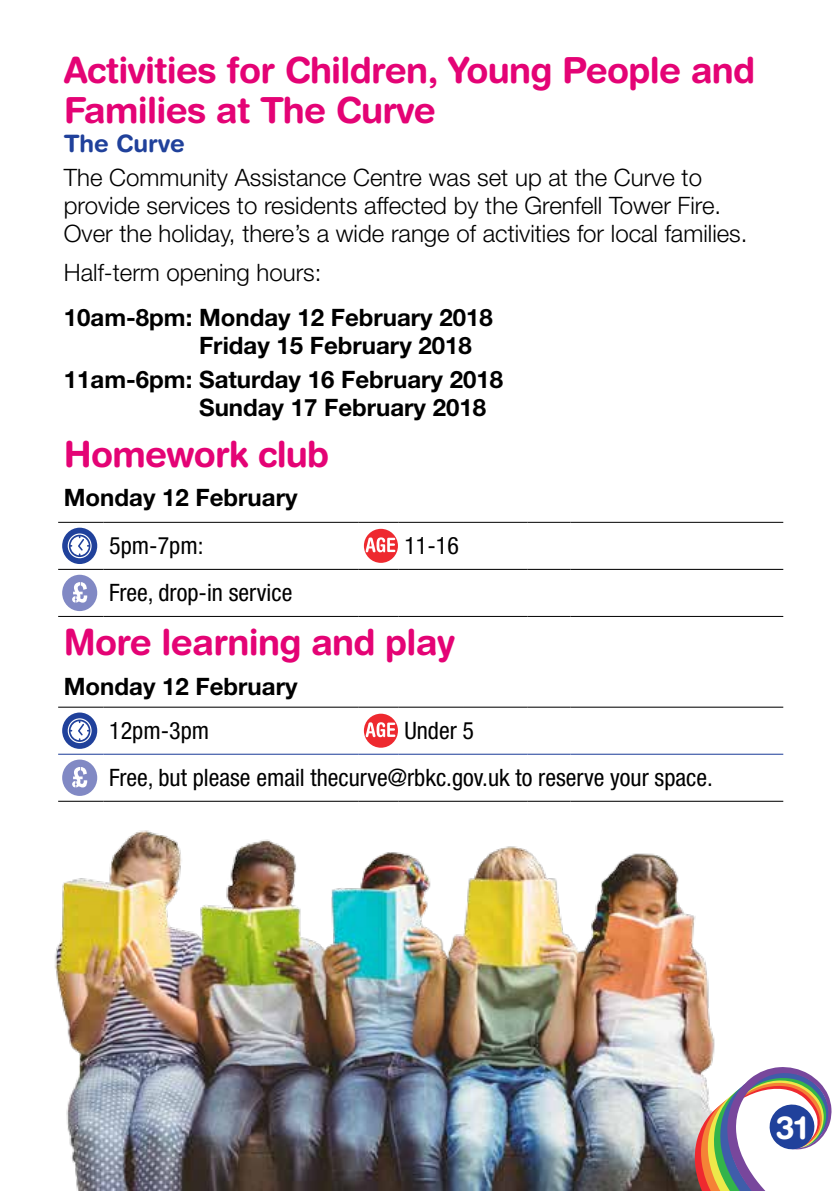
<style>
.page{position:relative;width:840px;height:1191px;background:#fff}
.page>*{position:absolute;margin:0;border:0;box-sizing:border-box;transform-origin:0 0}
.t1{font:700 36px/40px "Helvetica Rounded LT Std";letter-spacing:-.02em;color:#e40375}
.t2{font:700 32px "Helvetica Rounded LT Std";color:#fff}
.t3{font:300 24px/28px "Helvetica Neue LT Std";color:#000}
.t4{font:700 24px/28px "Helvetica Neue LT Std";color:#000}
.t5{font:condensed 24px/47px "Helvetica Neue LT Std";color:#000}
.t6{font:700 24px "Helvetica Rounded LT Std";color:#20419b}
</style>
<div class="page">
<hr style="left:570px;top:753px;width:212px;height:1px;background:#20419b">
<hr style="left:58px;top:522px;width:45px;height:1px;background:#000">
<hr style="left:103px;top:522px;width:255px;height:1px;background:#000">
<hr style="left:358px;top:522px;width:40px;height:1px;background:#000">
<hr style="left:398px;top:522px;width:64px;height:1px;background:#000">
<hr style="left:462px;top:522px;width:65px;height:1px;background:#000">
<hr style="left:527px;top:522px;width:43px;height:1px;background:#000">
<hr style="left:570px;top:522px;width:212px;height:1px;background:#000">
<hr style="left:58px;top:616px;width:45px;height:1px;background:#000">
<hr style="left:103px;top:616px;width:255px;height:1px;background:#000">
<hr style="left:358px;top:616px;width:40px;height:1px;background:#000">
<hr style="left:398px;top:616px;width:64px;height:1px;background:#000">
<hr style="left:462px;top:616px;width:65px;height:1px;background:#000">
<hr style="left:527px;top:616px;width:43px;height:1px;background:#000">
<hr style="left:570px;top:616px;width:212px;height:1px;background:#000">
<hr style="left:58px;top:706px;width:45px;height:1px;background:#000">
<hr style="left:103px;top:706px;width:255px;height:1px;background:#000">
<hr style="left:358px;top:706px;width:40px;height:1px;background:#000">
<hr style="left:398px;top:706px;width:64px;height:1px;background:#000">
<hr style="left:462px;top:706px;width:65px;height:1px;background:#000">
<hr style="left:527px;top:706px;width:43px;height:1px;background:#000">
<hr style="left:570px;top:706px;width:212px;height:1px;background:#000">
<hr style="left:570px;top:800px;width:212px;height:1px;background:#000">
<hr style="left:58px;top:569px;width:45px;height:1px;background:#000">
<hr style="left:103px;top:569px;width:255px;height:1px;background:#000">
<hr style="left:358px;top:569px;width:40px;height:1px;background:#000">
<hr style="left:398px;top:569px;width:64px;height:1px;background:#000">
<hr style="left:462px;top:569px;width:65px;height:1px;background:#000">
<hr style="left:527px;top:569px;width:43px;height:1px;background:#000">
<hr style="left:570px;top:569px;width:212px;height:1px;background:#000">
<div style="left:62px;top:527px;width:35px;height:37px;background:#20419b;border-radius:50%"></div>
<svg style="left:68px;top:533px;width:24px;height:25px"></svg>
<div style="left:364px;top:529px;width:34px;height:34px;background:#ee292f;border-radius:50%"></div>
<svg style="left:365px;top:537px;width:30px;height:15px"></svg>
<div style="left:62px;top:575px;width:35px;height:36px;background:#8189c4;border-radius:50%"></div>
<svg style="left:72px;top:582px;width:15px;height:20px"></svg>
<div style="left:62px;top:712px;width:35px;height:37px;background:#20419b;border-radius:50%"></div>
<svg style="left:68px;top:718px;width:24px;height:25px"></svg>
<div style="left:364px;top:713px;width:34px;height:34px;background:#ee292f;border-radius:50%"></div>
<svg style="left:365px;top:722px;width:30px;height:15px"></svg>
<img style="left:54px;top:743px;width:672px;height:448px">
<svg style="left:694px;top:1066px;width:137px;height:125px"></svg>
<h1 class="t1" style="left:64px;top:50px;width:692px">Activities for Children, Young People and<br>Families at The Curve</h1>
<p class="t6" style="left:64px;top:129px;width:122px">The Curve</p>
<p class="t3" style="left:64px;top:163px;width:684px">The Community Assistance Centre was set up at the Curve to provide services to residents affected by the Grenfell Tower Fire.<br>Over the holiday, there’s a wide range of activities for local families.</p>
<p class="t3" style="left:64px;top:258px;width:259px">Half-term opening hours:</p>
<p class="t4" style="left:199px;top:303px;width:295px;text-indent:-135px">10am-8pm: Monday 12 February 2018<br>Friday 15 February 2018</p>
<p class="t4" style="left:199px;top:365px;width:305px;text-indent:-135px">11am-6pm: Saturday 16 February 2018<br>Sunday 17 February 2018</p>
<h1 class="t1" style="left:64px;top:433px;width:267px">Homework club</h1>
<p class="t4" style="left:64px;top:483px;width:235px">Monday 12 February</p>
<p class="t5" style="left:109px;top:522px;width:96px">5pm-7pm:</p>
<p class="t5" style="left:404px;top:522px;width:56px">11-16</p>
<p class="t5" style="left:109px;top:569px;width:184px">Free, drop-in service</p>
<h1 class="t1" style="left:64px;top:622px;width:392px">More learning and play</h1>
<p class="t4" style="left:64px;top:671px;width:235px">Monday 12 February</p>
<p class="t5" style="left:109px;top:707px;width:101px">12pm-3pm</p>
<p class="t5" style="left:109px;top:707px;width:604px;text-indent:295px">Under 5<br>Free, but please email thecurve@rbkc.gov.uk to reserve your space.</p>
<h2 class="t2" style="left:775px;top:1107px;width:34px">31</h2>
</div>
